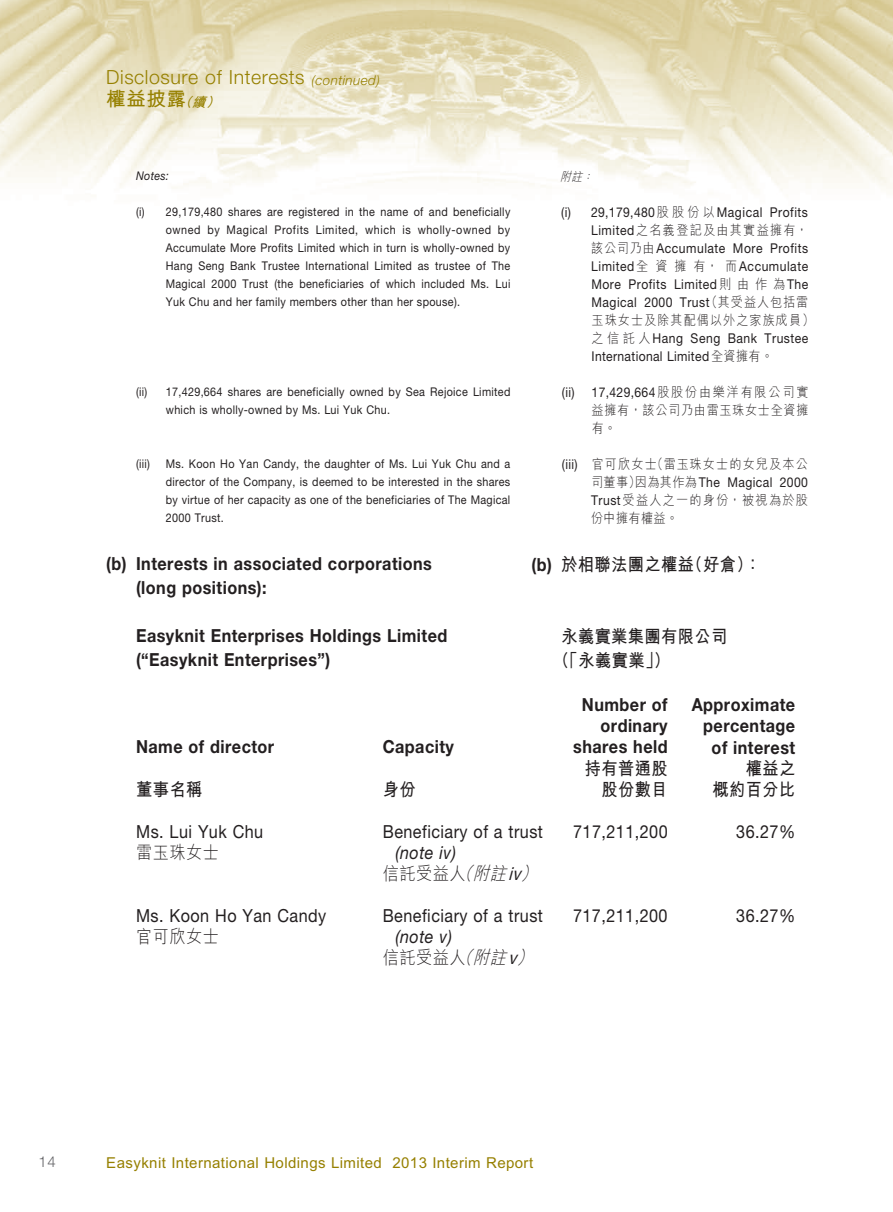
<style>
.page{position:relative;width:893px;height:1212px;background:#fff}
.page>*{position:absolute;margin:0;border:0;box-sizing:border-box;transform-origin:0 0}
.t1{font:300 19.5px "Helvetica Neue";letter-spacing:.03em;color:#968000}
.t2{font:700 19.5px "M Hei HK";color:#968000}
.t3{font:700 18px/21px "Helvetica Neue";letter-spacing:.03em;color:#231f20;scale:.9 1}
.t4{font:18px "Helvetica Neue";letter-spacing:.03em;color:#231f20;scale:.9 1}
.t5{font:700 18px/21px "M Hei HK";letter-spacing:.03em;color:#231f20;text-align:right;scale:.9 1}
.t6{font:300 18px "M Hei HK";letter-spacing:.03em;color:#231f20;scale:.9 1}
.t7{font:italic 18px "Helvetica Neue";letter-spacing:.03em;color:#231f20;scale:.9 1}
.t8{font:700 15px "M Hei HK";letter-spacing:.03em;color:#968000}
.t9{font:300 15px "Helvetica Neue";color:#636366}
.t10{font:13.5px/18px "Helvetica Neue";letter-spacing:.04em;color:#231f20;text-align:justify;scale:.9 1}
.t11{font:300 13.5px/18px "M Hei HK";letter-spacing:.09em;color:#231f20;scale:.9 1}
.t12{font:300 13.5px/18px "M Hei HK";letter-spacing:.055em;color:#231f20;scale:.9 1}
.t13{font:12px/18px "Helvetica Neue";letter-spacing:.03em;color:#231f20;text-align:justify;scale:.9 1}
.t14{font:italic 12px "Helvetica Neue";letter-spacing:.03em;color:#231f20;scale:.9 1}
.t15{font:italic 300 12px "M Hei HK";color:#231f20;scale:.9 1}
.s1{font-style:italic;font-size:13.5px}
.s2{font-family:"M Hei HK";font-weight:300}
.s3{font-family:"Helvetica Neue";font-weight:400}
.s4{font-family:"Helvetica Neue"}
.s5{font-style:italic}
.s6{font-family:"Helvetica Neue";font-weight:400;font-style:italic}
</style>
<div class="page">
<img style="left:0;top:0;width:893px;height:191px">
<h1 class="t1" style="left:106px;top:65px;width:275px">Disclosure of Interests <span class="s1">(continued)</span></h1>
<h1 class="t2" style="left:106px;top:85px;width:120px">權益披露<span class="s1">（續）</span></h1>
<p class="t14" style="left:136px;top:169px;width:38px">Notes:</p>
<p class="t13" style="left:166px;top:203px;width:384px;text-indent:-30px">(i) 29,179,480 shares are registered in the name of and beneficially owned by Magical Profits Limited, which is wholly-owned by Accumulate More Profits Limited which in turn is wholly-owned by Hang Seng Bank Trustee International Limited as trustee of The Magical 2000 Trust (the beneficiaries of which included Ms. Lui Yuk Chu and her family members other than her spouse).</p>
<p class="t13" style="left:166px;top:383px;width:384px;text-indent:-30px">(ii) 17,429,664 shares are beneficially owned by Sea Rejoice Limited which is wholly-owned by Ms. Lui Yuk Chu.</p>
<p class="t13" style="left:136px;top:455px;width:17px">(iii)</p>
<p class="t13" style="left:166px;top:455px;width:384px">Ms. Koon Ho Yan Candy, the daughter of Ms. Lui Yuk Chu and a director of the Company, is deemed to be interested in the shares by virtue of her capacity as one of the beneficiaries of The Magical 2000 Trust.</p>
<h2 class="t3" style="left:136px;top:552px;width:330px;line-height:24px;text-indent:-30px">(b) Interests in associated corporations (long positions):</h2>
<h2 class="t3" style="left:136px;top:624px;width:347px;line-height:24px">Easyknit Enterprises Holdings Limited (“Easyknit Enterprises”)</h2>
<h2 class="t3" style="left:136px;top:736px;width:155px">Name of director</h2>
<h2 class="t3" style="left:383px;top:736px;width:81px">Capacity</h2>
<h2 class="t5" style="left:136px;top:777px;width:75px">董事名稱</h2>
<h2 class="t5" style="left:383px;top:777px;width:38px">身份</h2>
<p class="t15" style="left:560px;top:168px;width:43px">附註：</p>
<p class="t10" style="left:561px;top:203px;width:276px">(i) 29,179,480<span class="s2">股股份以</span>Magical Profits</p>
<p class="t11" style="left:591px;top:220px;width:243px"><span class="s3">Limited</span>之名義登記及由其實益擁有，</p>
<p class="t10" style="left:591px;top:239px;width:243px"><span class="s2">該公司乃由</span>Accumulate More Profits Limited<span class="s2">全資擁有，而</span>Accumulate More Profits Limited<span class="s2">則由作為</span>The Magical 2000 Trus<span class="s2">（</span>t <span class="s2">其受益人包括雷</span></p>
<p class="t11" style="left:591px;top:310px;width:249px">玉珠女士及除其配偶以外之家族成員）</p>
<p class="t10" style="left:591px;top:329px;width:243px"><span class="s2">之信託人</span>Hang Seng Bank Trustee<br>International Limited<span class="s2">全資擁有。</span></p>
<p class="t10" style="left:562px;top:383px;width:276px">(ii) 17,429,664<span class="s2">股股份由樂洋有限公司實</span></p>
<p class="t12" style="left:592px;top:400px;width:243px">益擁有，該公司乃由雷玉珠女士全資擁有。</p>
<p class="t11" style="left:562px;top:454px;width:275px"><span class="s3">(iii)</span> 官可欣女士（雷玉珠女士的女兒及本公</p>
<p class="t10" style="left:591px;top:473px;width:242px"><span class="s2">司董事）因為其作為</span>The Magical 2000</p>
<p class="t11" style="left:591px;top:490px;width:242px"><span class="s3">Trust</span>受益人之一的身份，被視為於股份中擁有權益。</p>
<h2 class="t5" style="left:531px;top:552px;width:257px"><span class="s4">(b)</span> 於相聯法團之權益（好倉）：</h2>
<h2 class="t5" style="left:553px;top:623px;width:195px;line-height:24px;text-align:left;text-indent:8px">永義實業集團有限公司（「永義實業」）</h2>
<h2 class="t3" style="left:573px;top:694px;width:106px;text-align:right">Number of ordinary shares held</h2>
<h2 class="t3" style="left:692px;top:694px;width:116px;text-align:right">Approximate percentage of interest</h2>
<h2 class="t5" style="left:585px;top:756px;width:94px">持有普通股股份數目</h2>
<h2 class="t5" style="left:712px;top:756px;width:94px">權益之<br>概約百分比</h2>
<h2 class="t4" style="left:136px;top:820px;width:143px">Ms. Lui Yuk Chu</h2>
<h2 class="t6" style="left:136px;top:839px;width:94px">雷玉珠女士</h2>
<h2 class="t4" style="left:136px;top:904px;width:213px">Ms. Koon Ho Yan Candy</h2>
<h2 class="t6" style="left:136px;top:923px;width:94px">官可欣女士</h2>
<h2 class="t4" style="left:383px;top:820px;width:180px">Beneficiary of a trust</h2>
<h2 class="t7" style="left:396px;top:841px;width:69px">(note iv)</h2>
<h2 class="t6" style="left:383px;top:860px;width:180px">信託受益人<span class="s5">（附註</span><span class="s6">iv</span><span class="s5">）</span></h2>
<h2 class="t4" style="left:383px;top:904px;width:180px">Beneficiary of a trust</h2>
<h2 class="t7" style="left:395px;top:925px;width:64px">(note v)</h2>
<h2 class="t6" style="left:383px;top:944px;width:175px">信託受益人<span class="s5">（附註</span><span class="s6">v</span><span class="s5">）</span></h2>
<h2 class="t4" style="left:573px;top:820px;width:107px">717,211,200</h2>
<h2 class="t4" style="left:736px;top:820px;width:67px">36.27%</h2>
<h2 class="t4" style="left:573px;top:904px;width:107px">717,211,200</h2>
<h2 class="t4" style="left:736px;top:904px;width:67px">36.27%</h2>
<p class="t9" style="left:39px;top:1153px;width:19px">14</p>
<p class="t8" style="left:106px;top:1151px;width:428px">Easyknit International Holdings Limited 2013 Interim Report</p>
</div>
